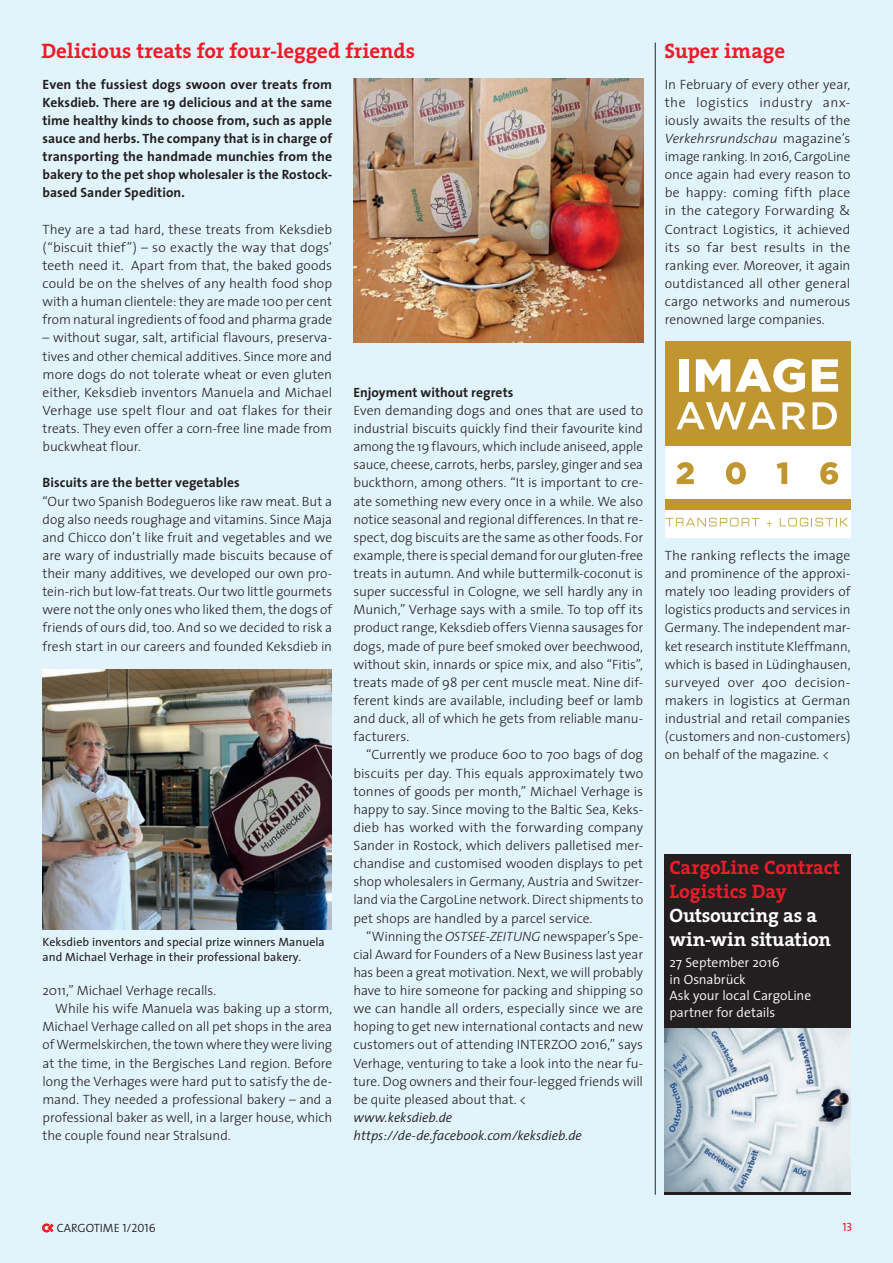
<style>
.page{position:relative;width:893px;height:1263px;background:#e1f4fc}
.page>*{position:absolute;margin:0;border:0;box-sizing:border-box;transform-origin:0 0}
.t1{font:700 21px "The Serif";letter-spacing:-.005em;color:#ee1b2b}
.t2{font:700 19.5px/24px "The Serif";letter-spacing:-.015em;color:#fff}
.t3{font:700 19.5px/24px "The Serif";letter-spacing:-.005em;color:#ee1b2b}
.t4{font:300 13.5px/18.1px "The Sans";letter-spacing:-.005em;color:#231f20;text-align:justify}
.t5{font:700 13.5px/18.1px "The Sans";letter-spacing:.005em;color:#231f20;text-align:justify}
.t6{font:300 13.5px/16.5px "The Sans";letter-spacing:-.005em;color:#fff}
.t7{font:italic 300 13.5px/18.1px "The Sans";letter-spacing:-.005em;color:#231f20}
.t8{font:12px/15px "The Sans";color:#231f20}
.t9{font:12px "The Sans Semi Light Caps";color:#231f20}
.t10{font:12px "The Sans Caps";color:#ee1b2b}
.s1{font-style:italic}
</style>
<div class="page">
<svg style="left:42px;top:1223px;width:12px;height:9px"></svg>
<hr style="left:655px;top:43px;width:1px;height:1152px;background:#231f20">
<img style="left:43px;top:669px;width:288px;height:260px">
<img style="left:353px;top:79px;width:290px;height:263px">
<div style="left:665px;top:342px;width:185px;height:196px;background:#fff"></div>
<svg style="left:666px;top:518px;width:93px;height:8px"></svg>
<svg style="left:767px;top:520px;width:5px;height:6px"></svg>
<svg style="left:780px;top:518px;width:68px;height:8px"></svg>
<svg style="left:677px;top:462px;width:17px;height:22px"></svg>
<svg style="left:726px;top:462px;width:20px;height:22px"></svg>
<svg style="left:777px;top:462px;width:10px;height:22px"></svg>
<svg style="left:820px;top:462px;width:18px;height:22px"></svg>
<div style="left:665px;top:342px;width:185px;height:104px;background:#c09631"></div>
<div style="left:679px;top:359px;width:9px;height:33px;background:#fff"></div>
<svg style="left:696px;top:359px;width:109px;height:33px"></svg>
<svg style="left:812px;top:359px;width:26px;height:33px"></svg>
<svg style="left:676px;top:402px;width:100px;height:27px"></svg>
<svg style="left:782px;top:402px;width:23px;height:27px"></svg>
<svg style="left:812px;top:402px;width:25px;height:27px"></svg>
<div style="left:665px;top:499px;width:185px;height:11px;background:#c09631"></div>
<div style="left:664px;top:855px;width:186px;height:340px;background:#231f20"></div>
<img style="left:664px;top:1029px;width:186px;height:163px">
<h1 class="t1" style="left:41px;top:33px;width:375px">Delicious treats for four-legged friends</h1>
<p class="t5" style="left:43px;top:75px;width:291px">Even the fussiest dogs swoon over treats from Keksdieb. There are 19 delicious and at the same time healthy kinds to choose from, such as apple sauce and herbs. The company that is in charge of transporting the handmade munchies from the bakery to the pet shop wholesaler is the Rostock&shy;based Sander Spedition.</p>
<p class="t4" style="left:43px;top:220px;width:291px">They are a tad hard, these treats from Keksdieb (“biscuit thief”) – so exactly the way that dogs’ teeth need it. Apart from that, the baked goods could be on the shelves of any health food shop with a human clientele: they are made 100 per cent from natural ingredients of food and pharma grade</p>
<p class="t4" style="left:43px;top:328px;width:291px">– without sugar, salt, artificial flavours, preserva&shy;tives and other chemical additives. Since more and more dogs do not tolerate wheat or even gluten either, Keksdieb inventors Manuela and Michael Verhage use spelt flour and oat flakes for their treats. They even offer a corn-free line made from buckwheat flour.</p>
<p class="t5" style="left:43px;top:473px;width:199px">Biscuits are the better vegetables</p>
<p class="t4" style="left:43px;top:491px;width:291px">“Our two Spanish Bodegueros like raw meat. But a dog also needs roughage and vitamins. Since Maja and Chicco don’t like fruit and vegetables and we are wary of industrially made biscuits because of their many additives, we developed our own pro&shy;tein-rich but low-fat treats. Our two little gourmets were not the only ones who liked them, the dogs of friends of ours did, too. And so we decided to risk a fresh start in our careers and founded Keksdieb in</p>
<p class="t5" style="left:353px;top:383px;width:161px">Enjoyment without regrets</p>
<p class="t4" style="left:353px;top:401px;width:291px">Even demanding dogs and ones that are used to industrial biscuits quickly find their favourite kind among the 19 flavours, which include aniseed, apple sauce, cheese, carrots, herbs, parsley, ginger and sea buckthorn, among others. “It is important to cre&shy;ate something new every once in a while. We also notice seasonal and regional differences. In that re&shy;spect, dog biscuits are the same as other foods. For example, there is special demand for our gluten-free treats in autumn. And while buttermilk-coconut is super successful in Cologne, we sell hardly any in Munich,” Verhage says with a smile. To top off its product range, Keksdieb offers Vienna sausages for dogs, made of pure beef smoked over beechwood, without skin, innards or spice mix, and also “Fitis”, treats made of 98 per cent muscle meat. Nine dif&shy;ferent kinds are available, including beef or lamb and duck, all of which he gets from reliable manu&shy;facturers.</p>
<p class="t4" style="left:353px;top:745px;width:291px;text-indent:13px">“Currently we produce 600 to 700 bags of dog biscuits per day. This equals approximately two tonnes of goods per month,” Michael Verhage is happy to say. Since moving to the Baltic Sea, Keks&shy;dieb has worked with the forwarding company Sander in Rostock, which delivers palletised mer&shy;chandise and customised wooden displays to pet shop wholesalers in Germany, Austria and Switzer&shy;land via the CargoLine network. Direct shipments to pet shops are handled by a parcel service.</p>
<p class="t4" style="left:353px;top:926px;width:291px;text-indent:13px">“Winning the <span class="s1">OSTSEE-ZEITUNG</span> newspaper’s Spe&shy;cial Award for Founders of a New Business last year has been a great motivation. Next, we will probably have to hire someone for packing and shipping so we can handle all orders, especially since we are hoping to get new international contacts and new customers out of attending INTERZOO 2016,” says Verhage, venturing to take a look into the near fu&shy;ture. Dog owners and their four-legged friends will be quite pleased about that. &lt;</p>
<p class="t7" style="left:353px;top:1108px;width:230px">www.keksdieb.de https://de-de.facebook.com/keksdieb.de</p>
<p class="t8" style="left:43px;top:934px;width:284px">Keksdieb inventors and special prize winners Manuela and Michael Verhage in their professional bakery.</p>
<p class="t4" style="left:43px;top:981px;width:175px">2011,” Michael Verhage recalls.</p>
<p class="t4" style="left:55px;top:999px;width:278px">While his wife Manuela was baking up a storm,</p>
<p class="t4" style="left:43px;top:1017px;width:291px">Michael Verhage called on all pet shops in the area</p>
<p class="t4" style="left:43px;top:1035px;width:291px">of Wermelskirchen, the town where they were living</p>
<p class="t4" style="left:43px;top:1053px;width:291px">at the time, in the Bergisches Land region. Before</p>
<p class="t4" style="left:43px;top:1071px;width:291px">long the Verhages were hard put to satisfy the de-</p>
<p class="t4" style="left:43px;top:1090px;width:291px">mand. They needed a professional bakery – and a</p>
<p class="t4" style="left:43px;top:1108px;width:291px">professional baker as well, in a larger house, which</p>
<p class="t4" style="left:43px;top:1126px;width:190px">the couple found near Stralsund.</p>
<h1 class="t1" style="left:664px;top:33px;width:122px">Super image</h1>
<p class="t4" style="left:665px;top:74px;width:187px">In February of every other year, the logistics industry anx&shy;iously awaits the results of the <span class="s1">Verkehrsrundschau</span> magazine’s image ranking. In 2016, CargoLine once again had every reason to be happy: coming fifth place in the category Forwarding &amp; Contract Logistics, it achieved its so far best results in the ranking ever. Moreover, it again outdistanced all other general cargo networks and numerous renowned large companies.</p>
<p class="t4" style="left:665px;top:546px;width:187px">The ranking reflects the image and prominence of the approxi&shy;mately 100 leading providers of logistics products and services in Germany. The independent mar&shy;ket research institute Kleffmann, which is based in Lüdinghausen, surveyed over 400 decision&shy;makers in logistics at German industrial and retail companies (customers and non-customers) on behalf of the magazine. &lt;</p>
<h2 class="t3" style="left:669px;top:855px;width:172px">CargoLine Contract<br>Logistics Day</h2>
<h2 class="t2" style="left:669px;top:903px;width:163px">Outsourcing as a win-win situation</h2>
<p class="t6" style="left:669px;top:954px;width:143px">27 September 2016<br>in Osnabrück<br>Ask your local CargoLine partner for details</p>
<p class="t9" style="left:57px;top:1218px;width:100px">CARGOTIME 1/2016</p>
<p class="t10" style="left:842px;top:1217px;width:12px">13</p>
</div>
